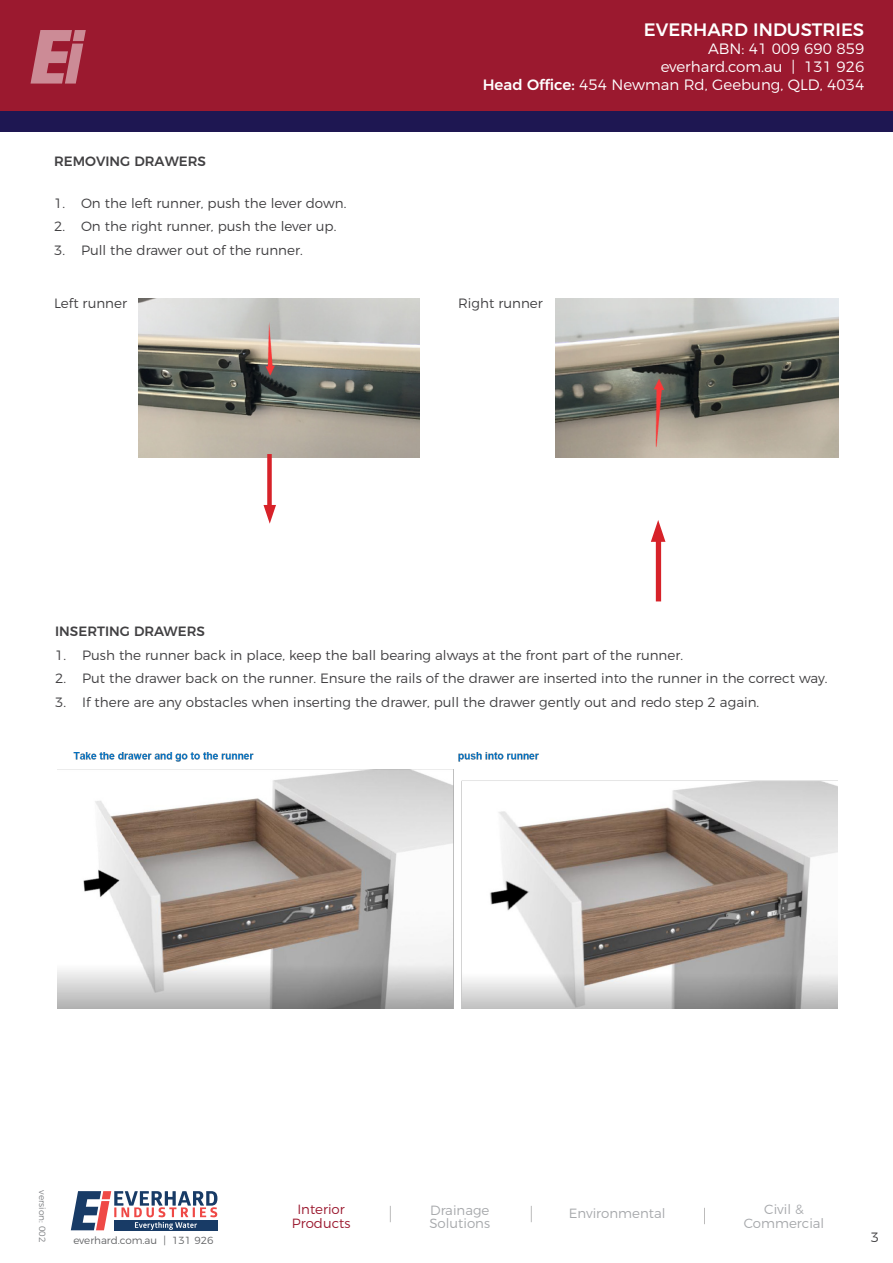
<style>
.page{position:relative;width:893px;height:1263px;background:#fff}
.page>*{position:absolute;margin:0;border:0;box-sizing:border-box;transform-origin:0 0}
.t1{font:500 18px "Montserrat";color:#fff}
.t2{font:300 15px/18px "Montserrat";color:#fff;text-align:right}
.t3{font:300 13.5px "Montserrat";color:#414042}
.t4{font:500 13.5px "Montserrat";color:#414042}
.t5{font:300 13.35px/13.4px "Montserrat";color:#a7a9ac}
.t6{font:300 13.35px/13.4px "Montserrat";color:#9b192f;text-align:center}
.t7{font:300 10.35px "Montserrat";color:#636466}
.t8{font:300 9px "Montserrat";color:#808285}
.s1{font-weight:500}
</style>
<div class="page">
<div style="left:0;top:0;width:893px;height:111px;background:#9b192f"></div>
<div style="left:0;top:111px;width:893px;height:21px;background:#1e1752"></div>
<svg style="left:31px;top:30px;width:55px;height:54px"></svg>
<svg style="left:71px;top:1191px;width:146px;height:39px"></svg>
<svg style="left:704px;top:1208px;width:1px;height:16px"></svg>
<svg style="left:531px;top:1206px;width:1px;height:16px"></svg>
<svg style="left:390px;top:1206px;width:1px;height:16px"></svg>
<img style="left:58px;top:752px;width:779px;height:256px">
<img style="left:139px;top:298px;width:280px;height:159px">
<img style="left:556px;top:298px;width:283px;height:159px">
<svg style="left:263px;top:454px;width:13px;height:70px"></svg>
<svg style="left:651px;top:520px;width:14px;height:81px"></svg>
<p class="t4" style="left:54px;top:150px;width:154px">REMOVING DRAWERS</p>
<p class="t3" style="left:54px;top:192px;width:294px">1. On the left runner, push the lever down.</p>
<p class="t3" style="left:54px;top:216px;width:284px">2. On the right runner, push the lever up.</p>
<p class="t3" style="left:54px;top:240px;width:250px">3. Pull the drawer out of the runner.</p>
<h1 class="t1" style="left:644px;top:16px;width:222px">EVERHARD INDUSTRIES</h1>
<p class="t2" style="left:483px;top:39px;width:383px">ABN: 41 009 690 859<br>everhard.com.au | 131 926<br><span class="s1">Head Office:</span> 454 Newman Rd, Geebung, QLD, 4034</p>
<p class="t3" style="left:54px;top:293px;width:75px">Left runner</p>
<p class="t3" style="left:458px;top:293px;width:86px">Right runner</p>
<p class="t4" style="left:55px;top:620px;width:151px">INSERTING DRAWERS</p>
<p class="t3" style="left:55px;top:644px;width:629px">1. Push the runner back in place, keep the ball bearing always at the front part of the runner.</p>
<p class="t3" style="left:55px;top:668px;width:774px">2. Put the drawer back on the runner. Ensure the rails of the drawer are inserted into the runner in the correct way.</p>
<p class="t3" style="left:55px;top:692px;width:706px">3. If there are any obstacles when inserting the drawer, pull the drawer gently out and redo step 2 again.</p>
<p class="t8" style="left:49px;top:1190px;width:54px;rotate:90deg">version: 002</p>
<p class="t7" style="left:73px;top:1232px;width:142px">everhard.com.au | 131 926</p>
<p class="t6" style="left:292px;top:1202px;width:60px">Interior<br>Products</p>
<p class="t5" style="left:429px;top:1202px;width:62px">Drainage<br>Solutions</p>
<p class="t5" style="left:569px;top:1205px;width:98px">Environmental</p>
<p class="t5" style="left:744px;top:1202px;width:82px;text-align:center">Civil &amp;<br>Commercial</p>
<p class="t3" style="left:871px;top:1227px;width:10px">3</p>
</div>
